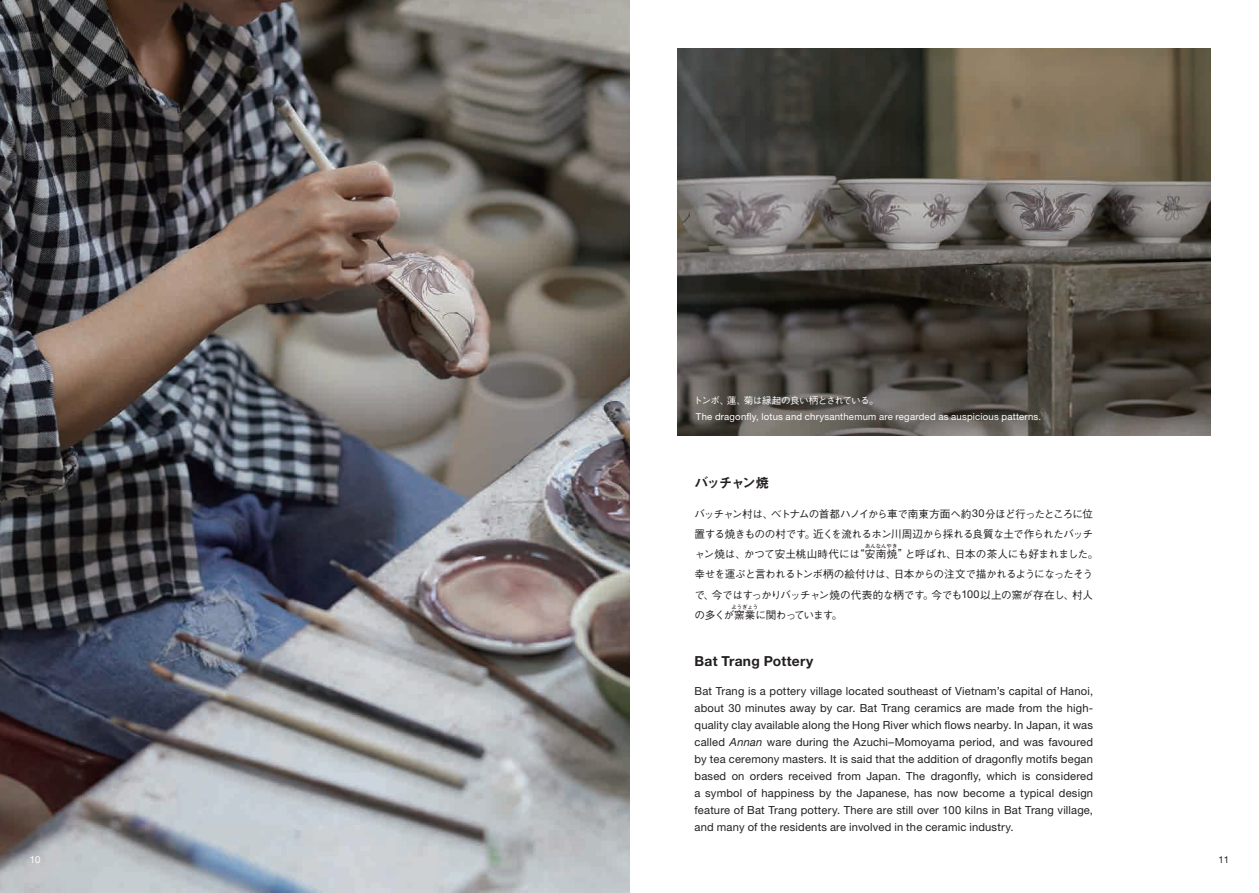
<style>
.page{position:relative;width:1259px;height:893px;background:#fff}
.page>*{position:absolute;margin:0;border:0;box-sizing:border-box;transform-origin:0 0}
.t1{font:700 13.8px "Helvetica Neue LT Std";letter-spacing:.015em;color:#231f20}
.t2{font:13.8px "Midashi Go Pro MB31";letter-spacing:-.115em;color:#231f20}
.t3{font:11.1px/17px "Helvetica Neue LT Std";letter-spacing:.015em;color:#231f20;text-align:justify}
.t4{font:500 10.65px/20.2px "Gothic BBB Pr 6 N";letter-spacing:-.045em;color:#231f20}
.t5{font:9.6px "Helvetica Neue LT Std";letter-spacing:.02em;color:#fff}
.t6{font:500 9.6px "Gothic BBB Pro";letter-spacing:-.06em;color:#fff}
.t7{font:9.6px "Helvetica Neue LT Std";color:#231f20}
.t8{font:500 5.25px "Gothic BBB Pr 6 N";letter-spacing:.015em;color:#231f20}
.s1{font-family:"Gothic BBB Pro"}
.s2{font-family:"Helvetica Neue LT Std";font-weight:400;font-size:10.8px}
.s3{font-style:italic}
</style>
<div class="page">
<img style="left:0;top:0;width:629px;height:893px">
<img style="left:677px;top:48px;width:533px;height:387px">
<p class="t6" style="left:693px;top:393px;width:187px">トンボ、蓮、菊は縁起の良い柄とされている。</p>
<p class="t5" style="left:696px;top:411px;width:347px">The dragonfly, lotus and chrysanthemum are regarded as auspicious patterns.</p>
<p class="t2" style="left:694px;top:472px;width:76px">バッチャン焼</p>
<p class="t4" style="left:694px;top:503px;width:405px">バッチャン村は<span class="s1">、</span>ベトナムの首都ハノイから車で南東方面へ約<span class="s2">30</span>分ほど行ったところに位置する焼きものの村です<span class="s1">。</span>近くを流れるホン川周辺から採れる良質な土で作られたバッチャン焼は<span class="s1">、</span>かつて安土桃山時代には<span class="s1">“</span>安南焼<span class="s1">”</span>と呼ばれ<span class="s1">、</span>日本の茶人にも好まれました<span class="s1">。</span></p>
<p class="t8" style="left:865px;top:542px;width:34px">あんなんやき</p>
<p class="t4" style="left:694px;top:563px;width:400px;text-align:justify">幸せを運ぶと言われるトンボ柄の絵付けは<span class="s1">、</span>日本からの注文で描かれるようになったそうで<span class="s1">、</span>今ではすっかりバッチャン焼の代表的な柄です<span class="s1">。</span>今でも<span class="s2">100</span>以上の窯が存在し<span class="s1">、</span>村人の多くが窯業に関わっています<span class="s1">。</span></p>
<p class="t8" style="left:731px;top:603px;width:28px">ようぎょう</p>
<p class="t1" style="left:694px;top:653px;width:120px">Bat Trang Pottery</p>
<p class="t3" style="left:694px;top:683px;width:400px">Bat Trang is a pottery village located southeast of Vietnam’s capital of Hanoi, about 30 minutes away by car. Bat Trang ceramics are made from the high&shy;quality clay available along the Hong River which flows nearby. In Japan, it was called <span class="s3">Annan</span> ware during the Azuchi–Momoyama period, and was favoured by tea ceremony masters. It is said that the addition of dragonfly motifs began based on orders received from Japan. The dragonfly, which is considered a symbol of happiness by the Japanese, has now become a typical design feature of Bat Trang pottery. There are still over 100 kilns in Bat Trang village, and many of the residents are involved in the ceramic industry.</p>
<p class="t5" style="left:30px;top:854px;width:12px">10</p>
<p class="t7" style="left:1218px;top:854px;width:12px">11</p>
</div>
